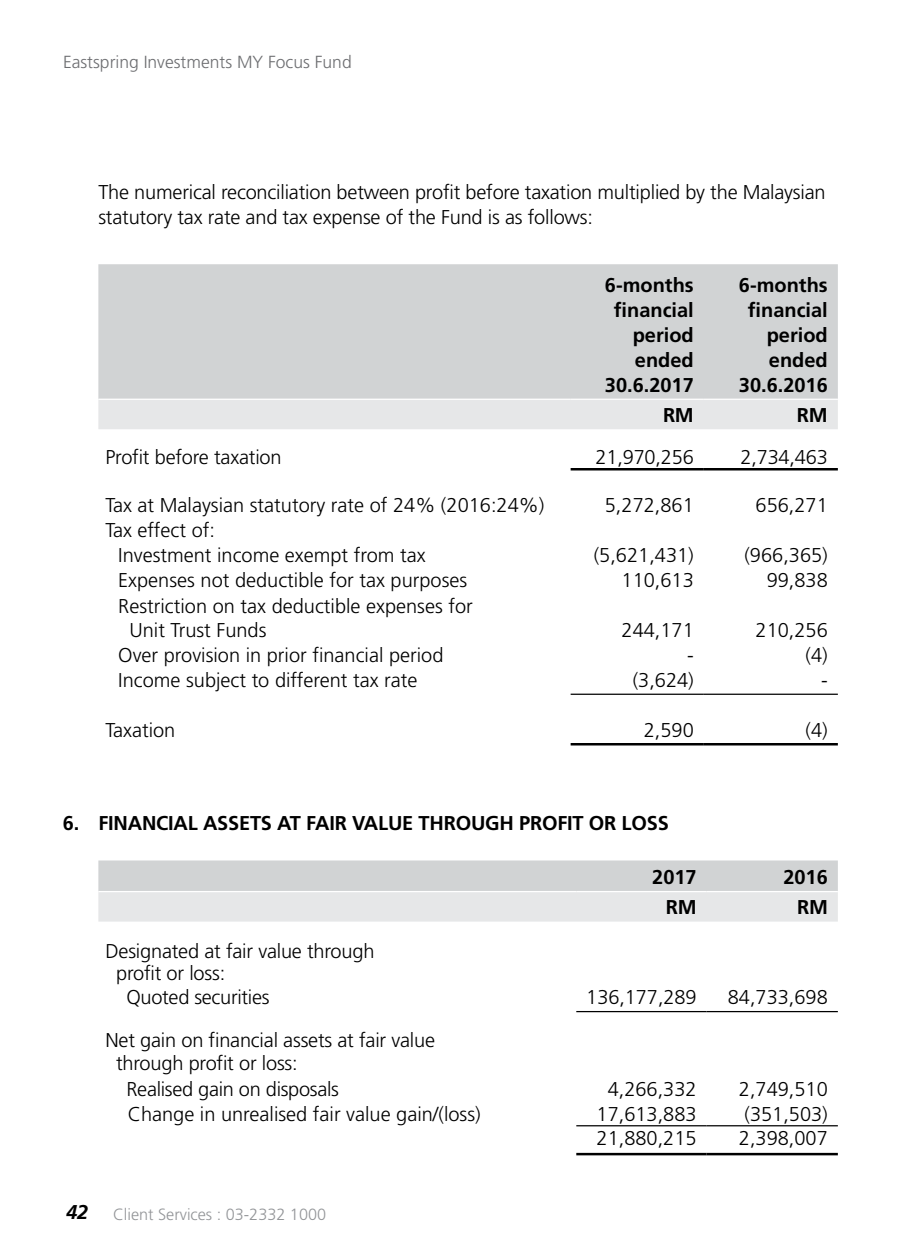
<style>
.page{position:relative;width:900px;height:1260px;background:#fff}
.page>*{position:absolute;margin:0;border:0;box-sizing:border-box;transform-origin:0 0}
.t1{font:300 20px/25px "Frutiger";color:#000}
.t2{font:700 20px/25px "Frutiger";color:#000;text-align:right}
.t3{font:300 17.5px "Frutiger";color:#6d6e71}
.t4{font:300 16.25px "Frutiger";color:#939598}
.s1{font-weight:700;font-style:italic;font-size:20px;color:#000}
</style>
<div class="page">
<div style="left:98px;top:264px;width:740px;height:135px;background:#d1d3d4"></div>
<div style="left:98px;top:400px;width:740px;height:29px;background:#e6e7e8"></div>
<hr style="left:571px;top:468px;width:133px;height:3px;background:#000">
<hr style="left:704px;top:468px;width:134px;height:3px;background:#000">
<hr style="left:571px;top:694px;width:133px;height:1px;background:#000">
<hr style="left:704px;top:694px;width:134px;height:1px;background:#000">
<hr style="left:571px;top:743px;width:133px;height:3px;background:#000">
<hr style="left:704px;top:743px;width:134px;height:3px;background:#000">
<svg style="left:98px;top:861px;width:740px;height:61px;background:#dbddde"></svg>
<hr style="left:707px;top:891px;width:131px;height:1px;background:#fff">
<hr style="left:98px;top:891px;width:478px;height:1px;background:#fff">
<hr style="left:576px;top:891px;width:131px;height:1px;background:#fff">
<hr style="left:576px;top:1125px;width:131px;height:1px;background:#000">
<hr style="left:707px;top:1125px;width:131px;height:1px;background:#000">
<hr style="left:576px;top:1153px;width:131px;height:2px;background:#000">
<hr style="left:707px;top:1153px;width:131px;height:2px;background:#000">
<hr style="left:576px;top:1011px;width:131px;height:1px;background:#000">
<hr style="left:707px;top:1011px;width:131px;height:1px;background:#000">
<p class="t3" style="left:63px;top:52px;width:290px">Eastspring Investments MY Focus Fund</p>
<p class="t1" style="left:98px;top:180px;width:729px">The numerical reconciliation between profit before taxation multiplied by the Malaysian statutory tax rate and tax expense of the Fund is as follows:</p>
<p class="t2" style="left:605px;top:272px;width:90px">6-months financial period ended<br>30.6.2017</p>
<p class="t2" style="left:739px;top:272px;width:90px">6-months financial period ended<br>30.6.2016</p>
<p class="t2" style="left:663px;top:402px;width:32px">RM</p>
<p class="t2" style="left:797px;top:402px;width:33px">RM</p>
<p class="t1" style="left:105px;top:445px;width:178px">Profit before taxation</p>
<p class="t1" style="left:596px;top:445px;width:100px">21,970,256</p>
<p class="t1" style="left:740px;top:445px;width:89px">2,734,463</p>
<p class="t1" style="left:105px;top:493px;width:440px">Tax at Malaysian statutory rate of 24% (2016:24%)</p>
<p class="t1" style="left:605px;top:493px;width:90px">5,272,861</p>
<p class="t1" style="left:756px;top:493px;width:74px">656,271</p>
<p class="t1" style="left:118px;top:518px;width:309px;text-indent:-13px">Tax effect of:<br>Investment income exempt from tax</p>
<p class="t1" style="left:594px;top:543px;width:102px">(5,621,431)</p>
<p class="t1" style="left:744px;top:543px;width:85px">(966,365)</p>
<p class="t1" style="left:118px;top:568px;width:350px">Expenses not deductible for tax purposes</p>
<p class="t1" style="left:622px;top:568px;width:74px">110,613</p>
<p class="t1" style="left:767px;top:568px;width:63px">99,838</p>
<p class="t1" style="left:129px;top:594px;width:345px;line-height:24px;text-indent:-11px">Restriction on tax deductible expenses for<br>Unit Trust Funds</p>
<p class="t1" style="left:622px;top:618px;width:74px">244,171</p>
<p class="t1" style="left:756px;top:618px;width:74px">210,256</p>
<p class="t1" style="left:118px;top:643px;width:327px">Over provision in prior financial period</p>
<p class="t1" style="left:687px;top:643px;width:8px">-</p>
<p class="t1" style="left:806px;top:643px;width:24px">(4)</p>
<p class="t1" style="left:118px;top:668px;width:301px">Income subject to different tax rate</p>
<p class="t1" style="left:633px;top:668px;width:63px">(3,624)</p>
<p class="t1" style="left:821px;top:668px;width:8px">-</p>
<p class="t1" style="left:105px;top:718px;width:71px">Taxation</p>
<p class="t1" style="left:644px;top:718px;width:52px">2,590</p>
<p class="t1" style="left:806px;top:718px;width:24px">(4)</p>
<p class="t2" style="left:63px;top:811px;width:607px">6. FINANCIAL ASSETS AT FAIR VALUE THROUGH PROFIT OR LOSS</p>
<p class="t2" style="left:652px;top:864px;width:46px">2017</p>
<p class="t2" style="left:783px;top:864px;width:46px">2016</p>
<p class="t2" style="left:666px;top:894px;width:32px">RM</p>
<p class="t2" style="left:797px;top:894px;width:32px">RM</p>
<p class="t1" style="left:105px;top:938px;width:271px">Designated at fair value through</p>
<p class="t1" style="left:116px;top:961px;width:111px">profit or loss:</p>
<p class="t1" style="left:127px;top:985px;width:144px">Quoted securities</p>
<p class="t1" style="left:586px;top:985px;width:112px">136,177,289</p>
<p class="t1" style="left:728px;top:985px;width:102px">84,733,698</p>
<p class="t1" style="left:116px;top:1029px;width:320px;line-height:22.5px;text-indent:-11px">Net gain on financial assets at fair value through profit or loss:</p>
<p class="t1" style="left:126px;top:1076px;width:214px">Realised gain on disposals</p>
<p class="t1" style="left:608px;top:1076px;width:90px">4,266,332</p>
<p class="t1" style="left:739px;top:1076px;width:90px">2,749,510</p>
<p class="t1" style="left:128px;top:1101px;width:355px">Change in unrealised fair value gain/(loss)</p>
<p class="t1" style="left:597px;top:1101px;width:102px">17,613,883</p>
<p class="t1" style="left:744px;top:1101px;width:85px">(351,503)</p>
<p class="t1" style="left:597px;top:1126px;width:102px">21,880,215</p>
<p class="t1" style="left:739px;top:1126px;width:90px">2,398,007</p>
<p class="t4" style="left:66px;top:1205px;width:262px"><span class="s1">42</span> Client Services : 03-2332 1000</p>
</div>
